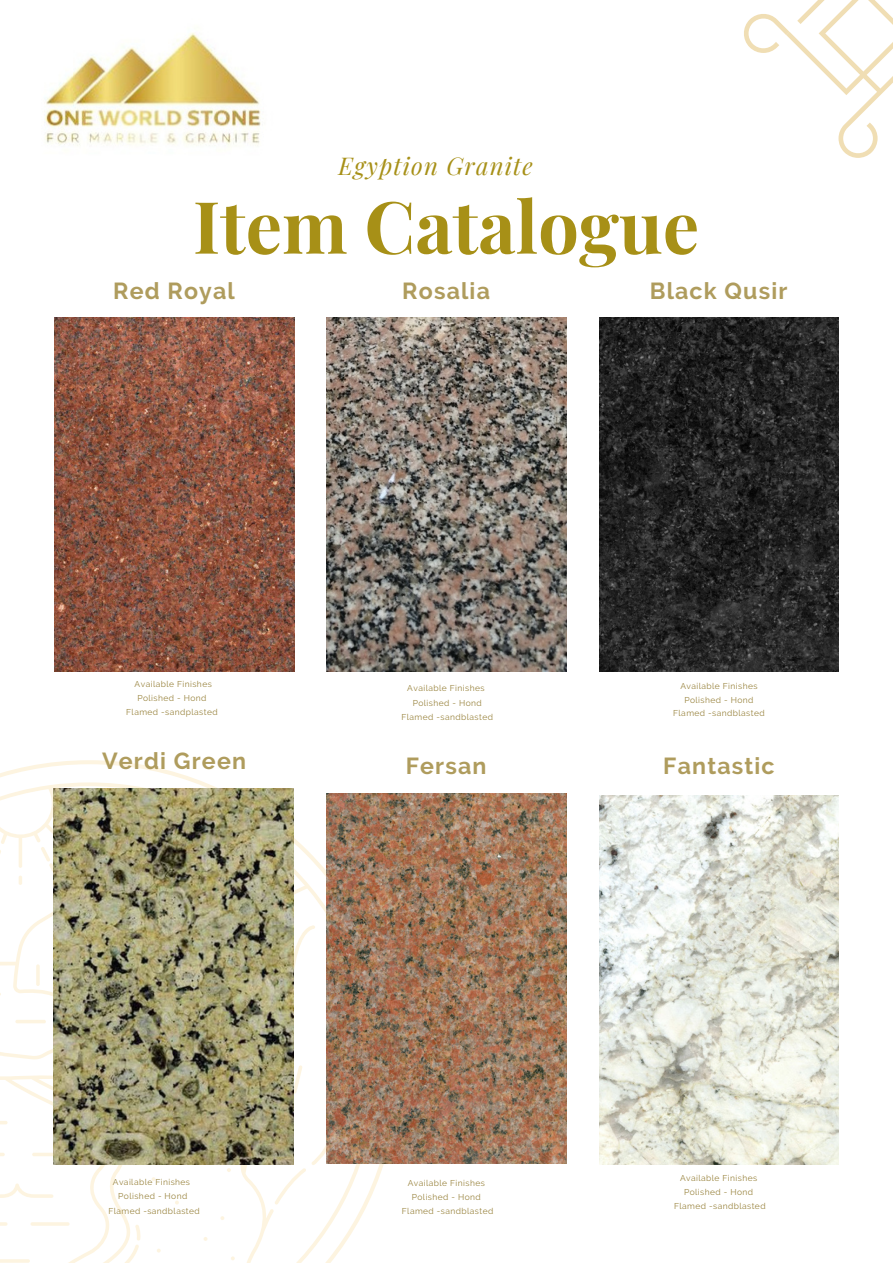
<style>
.page{position:relative;width:893px;height:1264px;background:#fff}
.page>*{position:absolute;margin:0;border:0;box-sizing:border-box;transform-origin:0 0}
.t1{font:700 72.3px "Playfair Display";color:#a79017}
.t2{font:italic 24px "Playfair Display";letter-spacing:.05em;color:#a79017}
.t3{font:700 23.1px "Raleway";letter-spacing:.05em;color:#af9c5d}
.t4{font:8.4px "Raleway";letter-spacing:.05em;color:#99843f}
</style>
<div class="page">
<img style="left:54px;top:317px;width:240px;height:354px">
<svg style="left:0;top:760px;width:398px;height:502px"></svg>
<img style="left:327px;top:793px;width:239px;height:370px">
<img style="left:326px;top:317px;width:240px;height:354px">
<img style="left:54px;top:788px;width:239px;height:376px">
<img style="left:599px;top:317px;width:239px;height:354px">
<img style="left:599px;top:795px;width:239px;height:369px">
<svg style="left:744px;top:0;width:148px;height:157px"></svg>
<img style="left:45px;top:33px;width:216px;height:113px">
<p class="t2" style="left:338px;top:149px;width:196px">Egyption Granite</p>
<p class="t1" style="left:193px;top:175px;width:507px">Item Catalogue</p>
<p class="t3" style="left:113px;top:277px;width:123px">Red Royal</p>
<p class="t3" style="left:402px;top:277px;width:89px">Rosalia</p>
<p class="t3" style="left:649px;top:277px;width:139px">Black Qusir</p>
<p class="t4" style="left:135px;top:678px;width:79px">Available Finishes</p>
<p class="t4" style="left:137px;top:693px;width:70px">Polished - Hond</p>
<p class="t4" style="left:126px;top:707px;width:93px">Flamed -sandplasted</p>
<p class="t4" style="left:407px;top:683px;width:79px">Available Finishes</p>
<p class="t4" style="left:412px;top:697px;width:71px">Polished - Hond</p>
<p class="t4" style="left:401px;top:711px;width:93px">Flamed -sandblasted</p>
<p class="t4" style="left:680px;top:680px;width:79px">Available Finishes</p>
<p class="t4" style="left:684px;top:694px;width:71px">Polished - Hond</p>
<p class="t4" style="left:673px;top:708px;width:93px">Flamed -sandblasted</p>
<p class="t3" style="left:102px;top:747px;width:145px">Verdi Green</p>
<p class="t3" style="left:406px;top:752px;width:82px">Fersan</p>
<p class="t3" style="left:663px;top:752px;width:113px">Fantastic</p>
<p class="t4" style="left:113px;top:1177px;width:79px">Available Finishes</p>
<p class="t4" style="left:118px;top:1191px;width:70px">Polished - Hond</p>
<p class="t4" style="left:108px;top:1205px;width:93px">Flamed -sandblasted</p>
<p class="t4" style="left:407px;top:1177px;width:79px">Available Finishes</p>
<p class="t4" style="left:412px;top:1191px;width:70px">Polished - Hond</p>
<p class="t4" style="left:402px;top:1206px;width:93px">Flamed -sandblasted</p>
<p class="t4" style="left:680px;top:1172px;width:79px">Available Finishes</p>
<p class="t4" style="left:684px;top:1186px;width:70px">Polished - Hond</p>
<p class="t4" style="left:674px;top:1200px;width:93px">Flamed -sandblasted</p>
</div>
